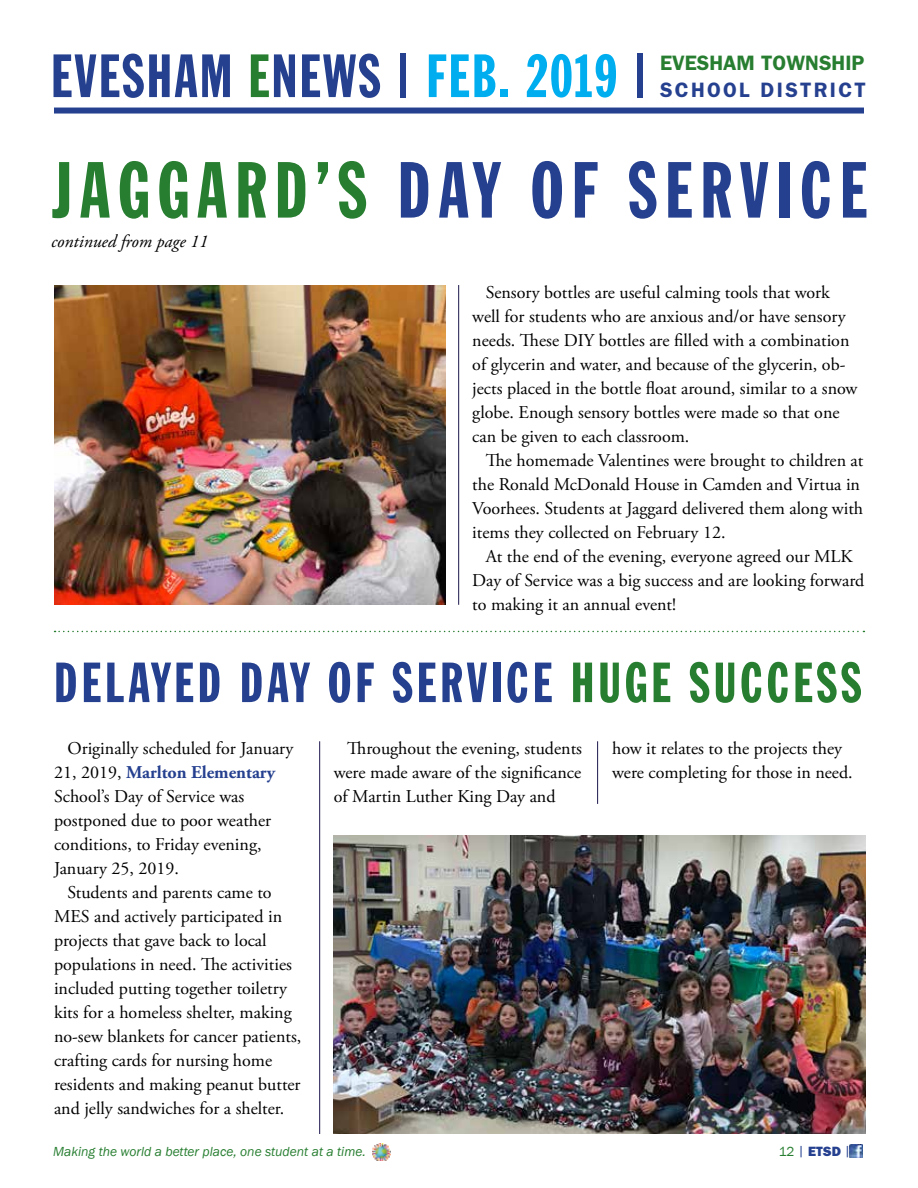
<style>
.page{position:relative;width:918px;height:1188px;background:#fff}
.page>*{position:absolute;margin:0;border:0;box-sizing:border-box;transform-origin:0 0}
.t1{font:78px "Franklin Gothic Extra Cond";letter-spacing:.1em;color:#25408f}
.t2{font:60px "Franklin Gothic Extra Cond";letter-spacing:.04em;color:#25408f}
.t3{font:55.5px "Franklin Gothic Extra Cond";letter-spacing:.07em;color:#25408f}
.t4{font:600 20.85px "Franklin Gothic";color:#277e30}
.t5{font:600 20.85px "Franklin Gothic";letter-spacing:.11em;color:#25408f}
.t6{font:18px/24px "Adobe Garamond Pro";color:#000}
.t7{font:italic 18px "Adobe Garamond Pro";color:#000}
.t8{font:italic 13.5px "Franklin Gothic";color:#277e30}
.t9{font:800 13.5px "Franklin Gothic";color:#25408f}
.s1{color:#277e30}
.s2{color:#00aeef}
.s3{font-weight:700;color:#25408f}
.s4{font-weight:400;color:#277e30}
.s5{font-weight:400}
</style>
<div class="page">
<div style="left:54px;top:108px;width:810px;height:6px;background:#25408f"></div>
<svg style="left:850px;top:1145px;width:13px;height:13px"></svg>
<img style="left:372px;top:1143px;width:18px;height:18px">
<img style="left:54px;top:285px;width:392px;height:319px">
<hr style="left:458px;top:285px;width:1px;height:320px;background:#1c174d">
<svg style="left:55px;top:631px;width:809px;height:1px"></svg>
<img style="left:334px;top:836px;width:531px;height:298px">
<hr style="left:319px;top:741px;width:1px;height:393px;background:#1c174d">
<hr style="left:597px;top:741px;width:1px;height:63px;background:#1c174d">
<h2 class="t2" style="left:51px;top:44px;width:597px">EVESHAM <span class="s1">E</span>NEWS | <span class="s2">FEB. 2019</span> |</h2>
<p class="t4" style="left:660px;top:50px;width:206px">EVESHAM TOWNSHIP</p>
<p class="t5" style="left:660px;top:77px;width:207px">SCHOOL DISTRICT</p>
<h1 class="t1" style="left:52px;top:148px;width:817px"><span class="s1">JAGGARD’S</span> DAY OF SERVICE</h1>
<p class="t7" style="left:51px;top:230px;width:159px">continued from page 11</p>
<p class="t6" style="left:472px;top:281px;width:387px;text-indent:14px">Sensory bottles are useful calming tools that work well for students who are anxious and/or have sensory needs. These DIY bottles are filled with a combination of glycerin and water, and because of the glycerin, ob&shy;jects placed in the bottle float around, similar to a snow globe. Enough sensory bottles were made so that one can be given to each classroom.</p>
<p class="t6" style="left:472px;top:449px;width:393px;text-indent:14px">The homemade Valentines were brought to children at the Ronald McDonald House in Camden and Virtua in Voorhees. Students at Jaggard delivered them along with items they collected on February 12.</p>
<p class="t6" style="left:472px;top:545px;width:393px;text-indent:14px">At the end of the evening, everyone agreed our MLK<br>Day of Service was a big success and are looking forward to making it an annual event!</p>
<h3 class="t3" style="left:54px;top:653px;width:809px">DELAYED DAY OF SERVICE <span class="s1">HUGE SUCCESS</span></h3>
<p class="t6" style="left:54px;top:737px;width:241px;text-indent:14px">Originally scheduled for January<br>21, 2019, <span class="s3">Marlton Elementary<br></span>School’s Day of Service was postponed due to poor weather conditions, to Friday evening,<br>January 25, 2019.</p>
<p class="t6" style="left:54px;top:881px;width:249px;text-indent:14px">Students and parents came to MES and actively participated in projects that gave back to local populations in need. The activities included putting together toiletry kits for a homeless shelter, making no-sew blankets for cancer patients, crafting cards for nursing home residents and making peanut butter and jelly sandwiches for a shelter.</p>
<p class="t6" style="left:334px;top:737px;width:250px;text-align:justify;text-indent:14px">Throughout the evening, students were made aware of the significance of Martin Luther King Day and</p>
<p class="t6" style="left:612px;top:737px;width:242px">how it relates to the projects they were completing for those in need.</p>
<p class="t8" style="left:53px;top:1143px;width:314px">Making the world a better place, one student at a time.</p>
<p class="t9" style="left:779px;top:1144px;width:74px"><span class="s4">12</span> <span class="s5">|</span> ETSD <span class="s5">|</span></p>
</div>
